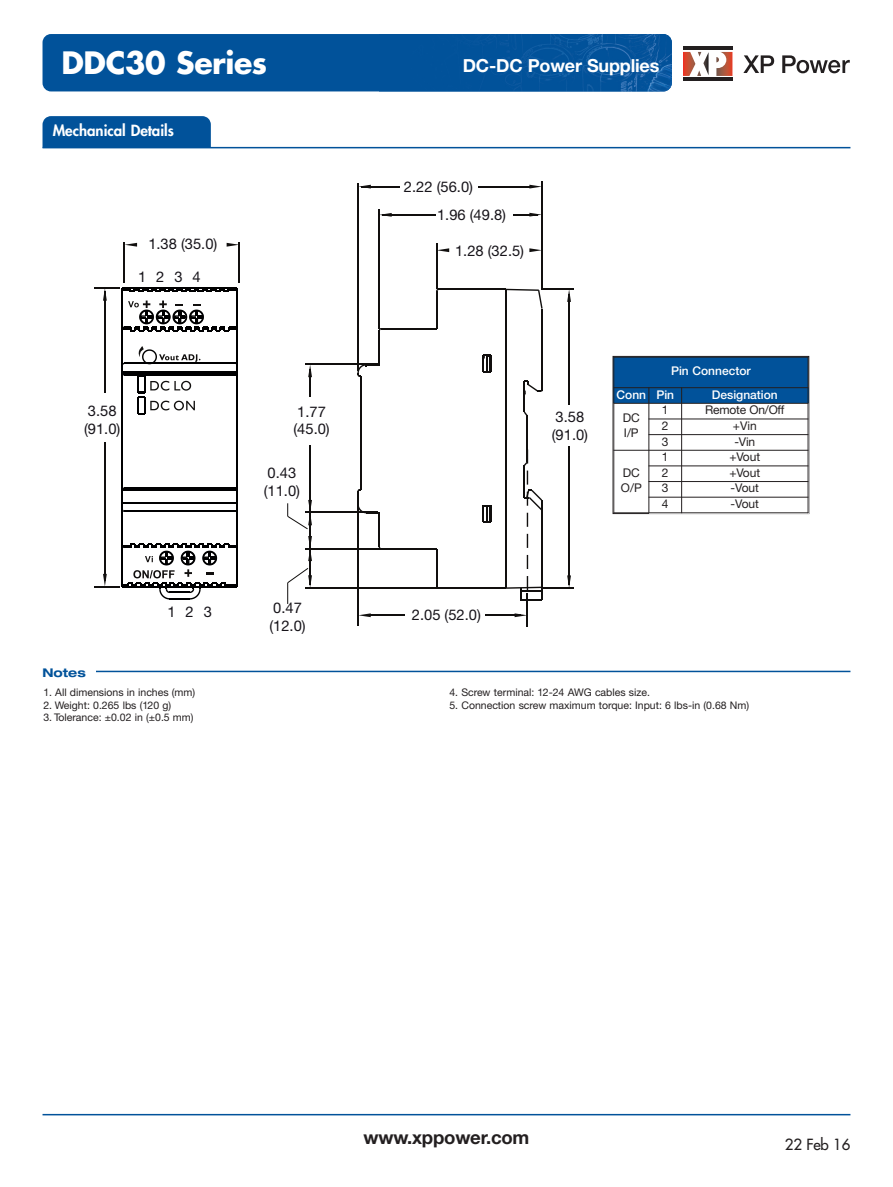
<style>
.page{position:relative;width:893px;height:1187px;background:#fff}
.page>*{position:absolute;margin:0;border:0;box-sizing:border-box;transform-origin:0 0}
.t1{font:700 30px "Futura LT";letter-spacing:-.015em;color:#fff}
.t2{font:700 18.6px "Helvetica Neue LT";letter-spacing:-.01em;color:#231f20}
.t3{font:700 18px "Helvetica Neue LT";letter-spacing:-.01em;color:#fff}
.t4{font:800 15px "Futura LT";color:#fff}
.t5{font:15px "Futura LT";letter-spacing:-.01em;color:#231f20}
.t6{font:14.7px/17.7px "Helvetica Neue LT";color:#17141a}
.t7{font:12px/15px "Helvetica Neue CE";letter-spacing:-.015em;color:#231f20}
.t8{font:500 12px/23.1px "Helvetica Neue LT";color:#fff}
.t9{font:700 expanded 12px "Helvetica Neue LT";color:#01529a}
.t10{font:10.5px "Helvetica Neue CE";color:#231f20}
</style>
<div class="page">
<hr style="left:43px;top:1113px;width:807px;height:2px;background:#01529a">
<svg style="left:743px;top:55px;width:31px;height:18px"></svg>
<svg style="left:782px;top:55px;width:68px;height:18px"></svg>
<hr style="left:683px;top:47px;width:49px;height:3px;background:#231f20">
<svg style="left:683px;top:52px;width:26px;height:24px"></svg>
<svg style="left:716px;top:52px;width:16px;height:24px"></svg>
<hr style="left:683px;top:78px;width:49px;height:3px;background:#231f20">
<div style="left:43px;top:34px;width:629px;height:57px;background:#01529a;border-radius:9px"></div>
<img style="left:494px;top:34px;width:178px;height:57px">
<hr style="left:43px;top:670px;width:807px;height:2px;background:#01529a">
<div style="left:43px;top:662px;width:53px;height:19px;background:#fff"></div>
<div style="left:43px;top:116px;width:168px;height:31px;background:#01529a"></div>
<hr style="left:43px;top:147px;width:807px;height:1px;background:#01529a">
<hr style="left:124px;top:242px;width:1px;height:40px;background:#110f0e">
<hr style="left:238px;top:242px;width:2px;height:40px;background:#110f0e">
<svg style="left:125px;top:243px;width:12px;height:4px"></svg>
<svg style="left:227px;top:243px;width:11px;height:4px"></svg>
<hr style="left:124px;top:362px;width:112px;height:2px;background:#000001">
<hr style="left:122px;top:371px;width:115px;height:1px;background:#000001">
<hr style="left:122px;top:373px;width:115px;height:1px;background:#000001">
<hr style="left:124px;top:374px;width:112px;height:1px;background:#000001">
<hr style="left:122px;top:288px;width:1px;height:298px;background:#000001">
<hr style="left:124px;top:487px;width:112px;height:2px;background:#000001">
<hr style="left:122px;top:489px;width:115px;height:1px;background:#000001">
<hr style="left:122px;top:502px;width:115px;height:1px;background:#000001">
<hr style="left:124px;top:510px;width:112px;height:2px;background:#000001">
<hr style="left:236px;top:288px;width:2px;height:298px;background:#000001">
<svg style="left:122px;top:287px;width:115px;height:5px"></svg>
<hr style="left:104px;top:291px;width:2px;height:102px;background:#110f0e">
<hr style="left:104px;top:442px;width:2px;height:138px;background:#110f0e">
<hr style="left:94px;top:287px;width:26px;height:2px;background:#110f0e">
<svg style="left:138px;top:346px;width:62px;height:16px"></svg>
<svg style="left:137px;top:375px;width:58px;height:40px"></svg>
<svg style="left:103px;top:289px;width:4px;height:12px"></svg>
<svg style="left:123px;top:300px;width:113px;height:31px"></svg>
<svg style="left:94px;top:543px;width:144px;height:56px"></svg>
<hr style="left:541px;top:587px;width:33px;height:1px;background:#110f0e">
<hr style="left:541px;top:288px;width:33px;height:2px;background:#110f0e">
<hr style="left:568px;top:446px;width:1px;height:138px;background:#110f0e">
<hr style="left:568px;top:294px;width:1px;height:110px;background:#110f0e">
<hr style="left:436px;top:243px;width:1px;height:46px;background:#110f0e">
<hr style="left:541px;top:181px;width:2px;height:107px;background:#110f0e">
<hr style="left:379px;top:209px;width:1px;height:119px;background:#110f0e">
<hr style="left:383px;top:214px;width:53px;height:1px;background:#110f0e">
<hr style="left:357px;top:183px;width:2px;height:188px;background:#110f0e">
<hr style="left:361px;top:186px;width:38px;height:1px;background:#110f0e">
<hr style="left:479px;top:186px;width:54px;height:1px;background:#110f0e">
<svg style="left:359px;top:185px;width:12px;height:3px"></svg>
<svg style="left:380px;top:213px;width:12px;height:4px"></svg>
<svg style="left:437px;top:248px;width:12px;height:4px"></svg>
<hr style="left:357px;top:499px;width:2px;height:127px;background:#110f0e">
<hr style="left:527px;top:593px;width:1px;height:33px;background:#110f0e">
<hr style="left:438px;top:289px;width:68px;height:1px;background:#110f0e">
<hr style="left:381px;top:328px;width:56px;height:1px;background:#110f0e">
<hr style="left:541px;top:308px;width:2px;height:82px;background:#110f0e">
<hr style="left:541px;top:510px;width:2px;height:77px;background:#110f0e">
<hr style="left:526px;top:415px;width:2px;height:47px;background:#110f0e">
<hr style="left:524px;top:381px;width:1px;height:31px;background:#110f0e">
<hr style="left:505px;top:289px;width:2px;height:299px;background:#110f0e">
<hr style="left:436px;top:548px;width:1px;height:38px;background:#110f0e">
<hr style="left:436px;top:291px;width:1px;height:38px;background:#110f0e">
<hr style="left:379px;top:512px;width:1px;height:35px;background:#110f0e">
<hr style="left:379px;top:330px;width:1px;height:35px;background:#110f0e">
<svg style="left:482px;top:505px;width:10px;height:17px"></svg>
<hr style="left:361px;top:376px;width:1px;height:113px;background:#110f0e">
<hr style="left:381px;top:548px;width:56px;height:1px;background:#110f0e">
<hr style="left:438px;top:587px;width:68px;height:1px;background:#110f0e">
<hr style="left:521px;top:599px;width:21px;height:2px;background:#110f0e">
<svg style="left:507px;top:289px;width:36px;height:20px"></svg>
<svg style="left:524px;top:380px;width:19px;height:15px"></svg>
<svg style="left:357px;top:364px;width:22px;height:13px"></svg>
<svg style="left:357px;top:489px;width:22px;height:24px"></svg>
<svg style="left:482px;top:355px;width:10px;height:18px"></svg>
<svg style="left:524px;top:449px;width:18px;height:78px"></svg>
<svg style="left:527px;top:534px;width:1px;height:14px"></svg>
<svg style="left:527px;top:555px;width:1px;height:14px"></svg>
<svg style="left:506px;top:576px;width:36px;height:24px"></svg>
<svg style="left:359px;top:613px;width:12px;height:4px"></svg>
<svg style="left:529px;top:248px;width:12px;height:4px"></svg>
<svg style="left:513px;top:213px;width:28px;height:3px"></svg>
<svg style="left:529px;top:185px;width:12px;height:3px"></svg>
<svg style="left:567px;top:575px;width:4px;height:12px"></svg>
<svg style="left:567px;top:290px;width:4px;height:12px"></svg>
<hr style="left:368px;top:614px;width:37px;height:2px;background:#110f0e">
<hr style="left:485px;top:614px;width:35px;height:2px;background:#110f0e">
<svg style="left:515px;top:613px;width:12px;height:4px"></svg>
<hr style="left:305px;top:587px;width:133px;height:1px;background:#110f0e">
<hr style="left:309px;top:444px;width:2px;height:140px;background:#110f0e">
<hr style="left:309px;top:369px;width:2px;height:27px;background:#110f0e">
<hr style="left:305px;top:548px;width:86px;height:1px;background:#110f0e">
<hr style="left:305px;top:511px;width:72px;height:2px;background:#110f0e">
<hr style="left:305px;top:363px;width:72px;height:2px;background:#110f0e">
<svg style="left:308px;top:365px;width:4px;height:12px"></svg>
<svg style="left:287px;top:500px;width:25px;height:30px"></svg>
<svg style="left:308px;top:536px;width:4px;height:25px"></svg>
<svg style="left:287px;top:568px;width:25px;height:36px"></svg>
<div style="left:613px;top:357px;width:195px;height:30px;background:#01529a"></div>
<div style="left:613px;top:387px;width:36px;height:16px;background:#01529a"></div>
<div style="left:649px;top:387px;width:33px;height:16px;background:#01529a"></div>
<div style="left:682px;top:387px;width:126px;height:16px;background:#01529a"></div>
<hr style="left:613px;top:357px;width:1px;height:156px;background:#231f20">
<hr style="left:648px;top:387px;width:1px;height:126px;background:#231f20">
<hr style="left:681px;top:387px;width:1px;height:126px;background:#231f20">
<hr style="left:808px;top:357px;width:1px;height:156px;background:#231f20">
<hr style="left:613px;top:357px;width:195px;height:1px;background:#231f20">
<hr style="left:613px;top:387px;width:195px;height:1px;background:#231f20">
<hr style="left:613px;top:403px;width:195px;height:1px;background:#231f20">
<hr style="left:648px;top:418px;width:160px;height:1px;background:#231f20">
<hr style="left:648px;top:434px;width:160px;height:1px;background:#231f20">
<hr style="left:613px;top:450px;width:195px;height:1px;background:#231f20">
<hr style="left:648px;top:465px;width:160px;height:1px;background:#231f20">
<hr style="left:648px;top:481px;width:160px;height:1px;background:#231f20">
<hr style="left:648px;top:497px;width:160px;height:1px;background:#231f20">
<hr style="left:613px;top:512px;width:195px;height:1px;background:#231f20">
<h1 class="t1" style="left:61px;top:43px;width:207px">DDC30 Series</h1>
<h3 class="t4" style="left:53px;top:121px;width:123px">Mechanical Details</h3>
<h3 class="t6" style="left:148px;top:235px;width:71px">1.38 (35.0)</h3>
<h3 class="t6" style="left:138px;top:268px;width:64px">1234</h3>
<h3 class="t3" style="left:463px;top:54px;width:198px">DC-DC Power Supplies</h3>
<h3 class="t6" style="left:437px;top:172px;width:71px;line-height:28.5px;text-indent:-33px">2.22 (56.0)<br>1.96 (49.8)</h3>
<h3 class="t6" style="left:455px;top:241px;width:71px">1.28 (32.5)</h3>
<h3 class="t6" style="left:84px;top:402px;width:38px">3.58 (91.0)</h3>
<h3 class="t6" style="left:293px;top:402px;width:38px">1.77 (45.0)</h3>
<h3 class="t6" style="left:552px;top:407px;width:38px">3.58 (91.0)</h3>
<p class="t8" style="left:616px;top:359px;width:136px;text-indent:55px">Pin Connector<br>Conn Pin</p>
<p class="t8" style="left:712px;top:382px;width:68px">Designation</p>
<p class="t7" style="left:623px;top:410px;width:19px">DC<br>I/P</p>
<p class="t7" style="left:662px;top:402px;width:8px">1</p>
<p class="t7" style="left:705px;top:402px;width:81px">Remote On/Off</p>
<p class="t7" style="left:662px;top:418px;width:8px">2</p>
<p class="t7" style="left:733px;top:418px;width:25px">+Vin</p>
<p class="t7" style="left:662px;top:434px;width:8px">3</p>
<p class="t7" style="left:734px;top:434px;width:22px">-Vin</p>
<p class="t9" style="left:43px;top:664px;width:45px">Notes</p>
<h3 class="t6" style="left:167px;top:602px;width:46px">123</h3>
<p class="t10" style="left:43px;top:686px;width:153px">1. All dimensions in inches (mm)</p>
<p class="t10" style="left:43px;top:698px;width:129px">2. Weight: 0.265 lbs (120 g)</p>
<p class="t10" style="left:43px;top:711px;width:152px">3. Tolerance: ±0.02 in (±0.5 mm)</p>
<h3 class="t6" style="left:264px;top:464px;width:38px">0.43 (11.0)</h3>
<h3 class="t6" style="left:269px;top:599px;width:38px">0.47 (12.0)</h3>
<h3 class="t6" style="left:412px;top:605px;width:71px">2.05 (52.0)</h3>
<p class="t7" style="left:621px;top:465px;width:22px">DC<br>O/P</p>
<p class="t7" style="left:662px;top:449px;width:8px">1</p>
<p class="t7" style="left:729px;top:449px;width:32px">+Vout</p>
<p class="t7" style="left:662px;top:465px;width:8px">2</p>
<p class="t7" style="left:729px;top:465px;width:32px">+Vout</p>
<p class="t7" style="left:662px;top:481px;width:8px">3</p>
<p class="t7" style="left:731px;top:481px;width:30px">-Vout</p>
<p class="t7" style="left:662px;top:496px;width:8px">4</p>
<p class="t7" style="left:731px;top:496px;width:30px">-Vout</p>
<p class="t10" style="left:449px;top:686px;width:202px">4. Screw terminal: 12-24 AWG cables size.</p>
<p class="t10" style="left:449px;top:698px;width:301px">5. Connection screw maximum torque: Input: 6 lbs-in (0.68 Nm)</p>
<h2 class="t2" style="left:363px;top:1125px;width:167px">www.xppower.com</h2>
<h3 class="t5" style="left:785px;top:1134px;width:67px">22 Feb 16</h3>
</div>
